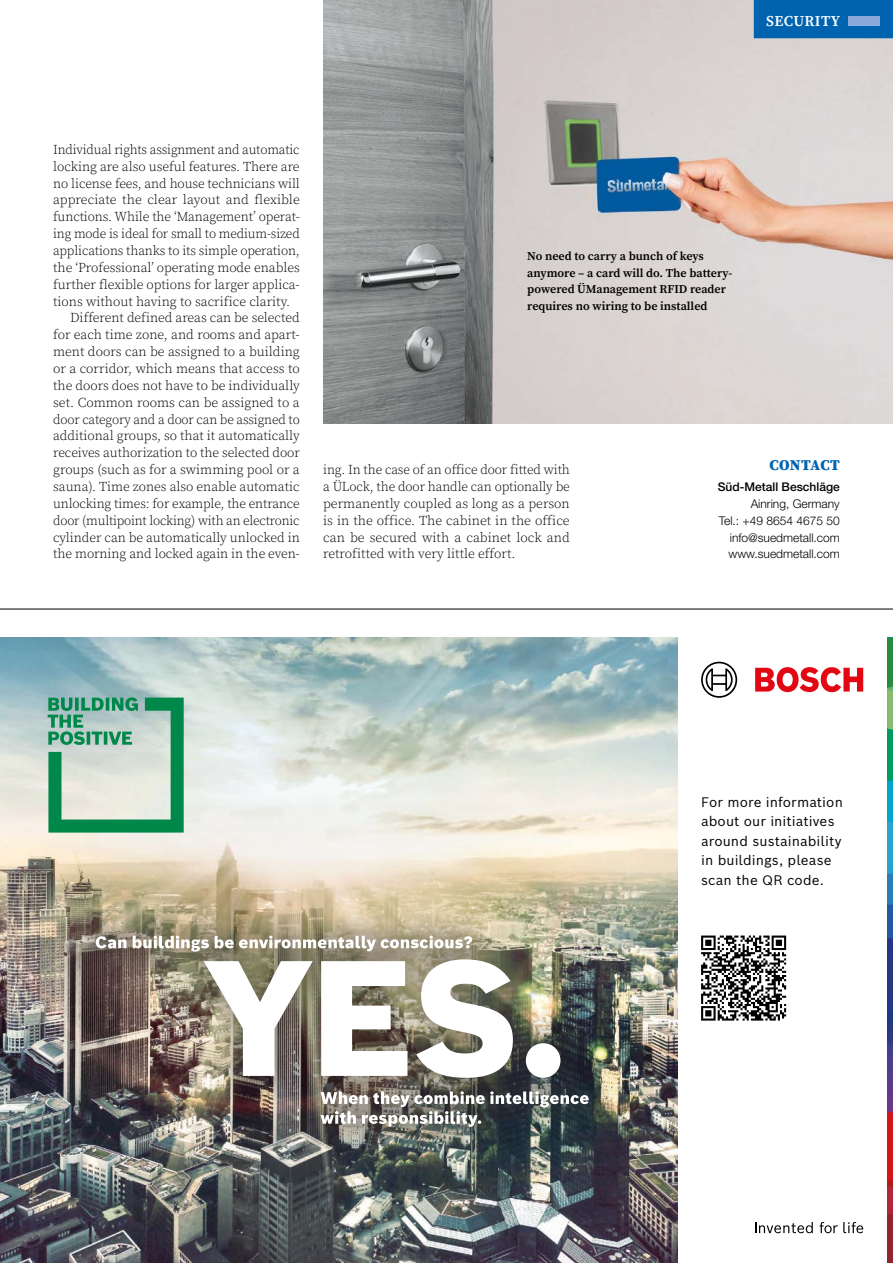
<style>
.page{position:relative;width:893px;height:1263px;background:#fff}
.page>*{position:absolute;margin:0;border:0;box-sizing:border-box;transform-origin:0 0}
.t1{font:600 15px "Source Serif Pro";letter-spacing:.03em;color:#fff}
.t2{font:900 15px "Source Serif Pro";letter-spacing:.015em;color:#0063af}
.t3{font:300 13.5px/16.8px "Source Serif Pro";letter-spacing:-.005em;color:#000;text-align:justify}
.t4{font:13.5px/19.5px "Bosch Sans";letter-spacing:.01em;color:#000}
.t5{font:600 12px/16.5px "Source Serif Pro";color:#000}
.t6{font:300 12px/16.8px "Helvetica Neue LT Std";color:#000;text-align:right}
.t7{font:500 12px "Helvetica Neue LT Std";color:#000}
</style>
<div class="page">
<img style="left:0;top:638px;width:677px;height:625px">
<svg style="left:48px;top:697px;width:136px;height:135px;background:#8fc1a8"></svg>
<div style="left:699px;top:933px;width:89px;height:90px;background:linear-gradient(to right,#fff,#fff)"></div>
<svg style="left:701px;top:935px;width:85px;height:85px"></svg>
<div style="left:65px;top:904px;width:554px;height:253px;background:#332c28;opacity:.5"></div>
<img style="left:204px;top:959px;width:356px;height:119px">
<svg style="left:96px;top:935px;width:376px;height:16px"></svg>
<svg style="left:320px;top:1091px;width:269px;height:36px"></svg>
<svg style="left:755px;top:1222px;width:58px;height:11px"></svg>
<svg style="left:820px;top:1222px;width:43px;height:11px"></svg>
<svg style="left:755px;top:667px;width:108px;height:25px"></svg>
<svg style="left:701px;top:662px;width:36px;height:36px"></svg>
<div style="left:887px;top:1215px;width:6px;height:48px;background:#942330"></div>
<svg style="left:887px;top:638px;width:6px;height:577px;background:#4a6377"></svg>
<img style="left:323px;top:0;width:570px;height:424px">
<hr style="left:0;top:609px;width:893px;height:1px;background:#000">
<div style="left:754px;top:0;width:139px;height:38px;background:#0063af"></div>
<div style="left:848px;top:16px;width:32px;height:10px;background:#8caad9"></div>
<p class="t1" style="left:766px;top:12px;width:19px">Secu</p>
<p class="t1" style="left:804px;top:12px;width:36px">rity</p>
<p class="t3" style="left:53px;top:141px;width:248px">Individual rights assignment and automatic</p>
<p class="t3" style="left:53px;top:158px;width:248px">locking are also useful features. There are</p>
<p class="t3" style="left:53px;top:175px;width:248px">no license fees, and house technicians will</p>
<p class="t3" style="left:53px;top:192px;width:248px">appreciate the clear layout and flexible</p>
<p class="t3" style="left:53px;top:209px;width:248px">functions. While the ‘Management’ operat-</p>
<p class="t3" style="left:53px;top:226px;width:248px">ing mode is ideal for small to medium-sized</p>
<p class="t3" style="left:53px;top:243px;width:248px">applications thanks to its simple operation,</p>
<p class="t3" style="left:53px;top:259px;width:248px">the ‘Professional’ operating mode enables</p>
<p class="t3" style="left:53px;top:276px;width:248px">further flexible options for larger applica-</p>
<p class="t3" style="left:53px;top:293px;width:239px">tions without having to sacrifice clarity.</p>
<p class="t3" style="left:70px;top:310px;width:231px">Different defined areas can be selected</p>
<p class="t3" style="left:53px;top:327px;width:248px">for each time zone, and rooms and apart-</p>
<p class="t3" style="left:53px;top:344px;width:248px">ment doors can be assigned to a building</p>
<p class="t3" style="left:53px;top:361px;width:248px">or a corridor, which means that access to</p>
<p class="t3" style="left:53px;top:377px;width:248px">the doors does not have to be individually</p>
<p class="t3" style="left:53px;top:394px;width:248px">set. Common rooms can be assigned to a</p>
<p class="t3" style="left:53px;top:411px;width:248px">door category and a door can be assigned to</p>
<p class="t3" style="left:53px;top:428px;width:248px">additional groups, so that it automatically</p>
<p class="t3" style="left:53px;top:445px;width:248px">receives authorization to the selected door</p>
<p class="t3" style="left:53px;top:462px;width:248px">groups (such as for a swimming pool or a</p>
<p class="t3" style="left:53px;top:479px;width:248px">sauna). Time zones also enable automatic</p>
<p class="t3" style="left:53px;top:495px;width:248px">unlocking times: for example, the entrance</p>
<p class="t3" style="left:53px;top:512px;width:248px">door (multipoint locking) with an electronic</p>
<p class="t3" style="left:53px;top:529px;width:248px">cylinder can be automatically unlocked in</p>
<p class="t3" style="left:53px;top:546px;width:248px">the morning and locked again in the even-</p>
<p class="t5" style="left:527px;top:249px;width:207px">No need to carry a bunch of keys anymore – a card will do. The battery&shy;powered ÜManagement RFID reader requires no wiring to be installed</p>
<p class="t3" style="left:323px;top:462px;width:248px">ing. In the case of an office door fitted with a ÜLock, the door handle can optionally be permanently coupled as long as a person is in the office. The cabinet in the office can be secured with a cabinet lock and retrofitted with very little effort.</p>
<p class="t2" style="left:770px;top:456px;width:72px">CONTACT</p>
<p class="t7" style="left:718px;top:480px;width:124px">Süd-Metall Beschläge</p>
<p class="t6" style="left:719px;top:495px;width:123px">Ainring, Germany<br>Tel.: +49 8654 4675 50 info@suedmetall.com www.suedmetall.com</p>
<p class="t4" style="left:701px;top:791px;width:143px">For more information about our initiatives around sustainability in buildings, please scan the QR code.</p>
</div>
